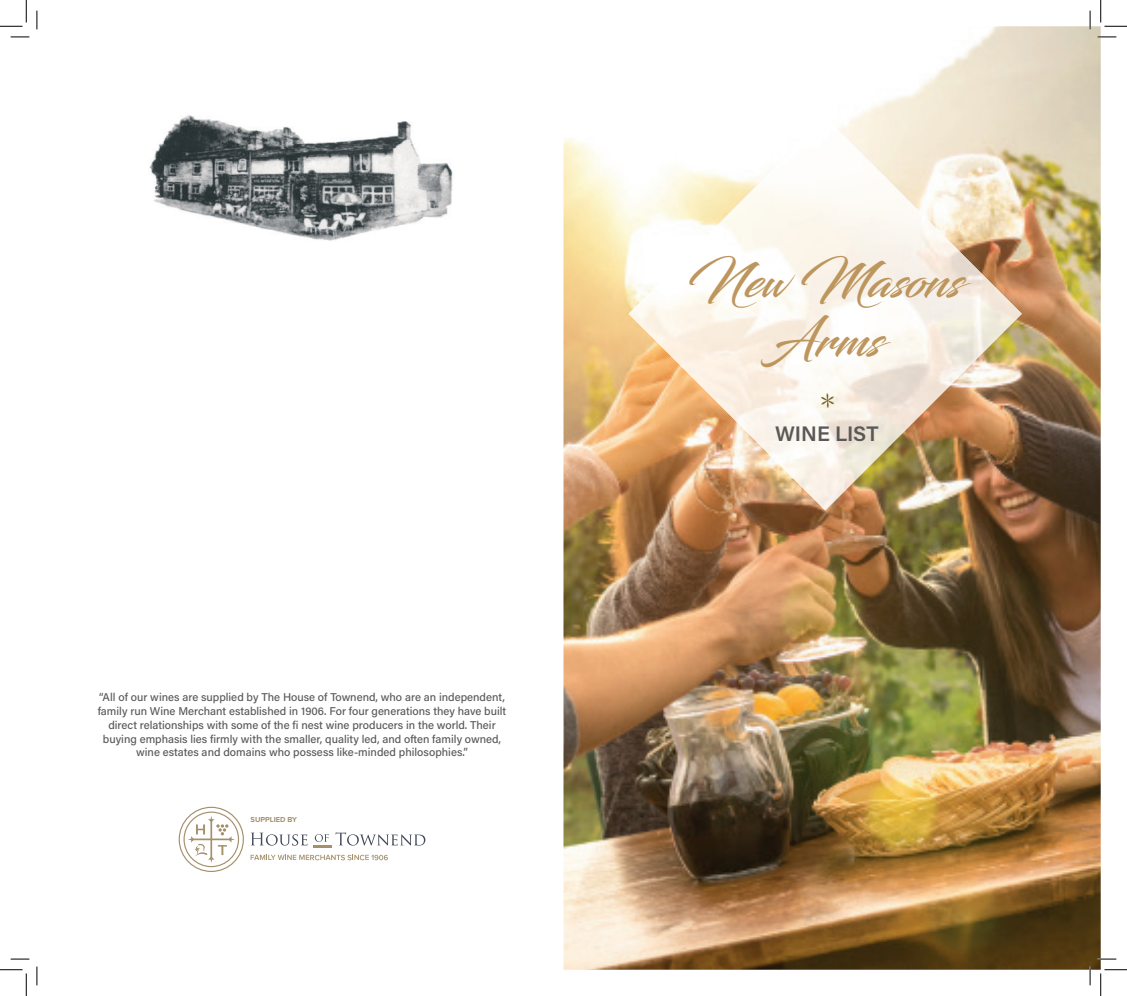
<style>
.page{position:relative;width:1127px;height:996px;background:#fff}
.page>*{position:absolute;margin:0;border:0;box-sizing:border-box;transform-origin:0 0}
.t1{font:48.75px/58.5px "Blacksword";color:#bd965d;text-align:center}
.t2{font:600 21px "Acumin Pro";letter-spacing:-.005em;color:#595857}
.t3{font:500 11.25px/13.8px "Acumin Pro";color:#595857;text-align:center}
.t4{font:700 7.5px "Proxima Nova";color:#a4906b}
</style>
<div class="page">
<img style="left:563px;top:26px;width:537px;height:943px">
<svg style="left:179px;top:806px;width:65px;height:65px"></svg>
<svg style="left:250px;top:832px;width:57px;height:13px"></svg>
<svg style="left:313px;top:832px;width:112px;height:15px"></svg>
<svg style="left:250px;top:854px;width:138px;height:5px"></svg>
<img style="left:149px;top:115px;width:304px;height:126px">
<img style="left:628px;top:117px;width:393px;height:393px">
<img style="left:820px;top:390px;width:14px;height:20px">
<svg style="left:11px;top:36px;width:18px;height:2px"></svg>
<svg style="left:1097px;top:36px;width:18px;height:2px"></svg>
<svg style="left:11px;top:958px;width:18px;height:1px"></svg>
<svg style="left:1097px;top:957px;width:18px;height:2px"></svg>
<svg style="left:36px;top:11px;width:2px;height:18px"></svg>
<svg style="left:36px;top:966px;width:2px;height:18px"></svg>
<svg style="left:1088px;top:11px;width:2px;height:18px"></svg>
<svg style="left:1088px;top:966px;width:2px;height:18px"></svg>
<svg style="left:0;top:0;width:27px;height:27px"></svg>
<svg style="left:0;top:969px;width:27px;height:26px"></svg>
<svg style="left:1100px;top:0;width:26px;height:27px"></svg>
<svg style="left:1100px;top:969px;width:26px;height:26px"></svg>
<p class="t3" style="left:98px;top:689px;width:410px">“All of our wines are supplied by The House of Townend, who are an independent, family run Wine Merchant established in 1906. For four generations they have built direct relationships with some of the fi nest wine producers in the world. Their buying emphasis lies firmly with the smaller, quality led, and often family owned, wine estates and domains who possess like-minded philosophies.”</p>
<p class="t4" style="left:250px;top:815px;width:48px">SUPPLIED BY</p>
<h1 class="t1" style="left:688px;top:251px;width:275px">New Masons<br>Arms</h1>
<h2 class="t2" style="left:774px;top:418px;width:105px">WINE LIST</h2>
</div>
